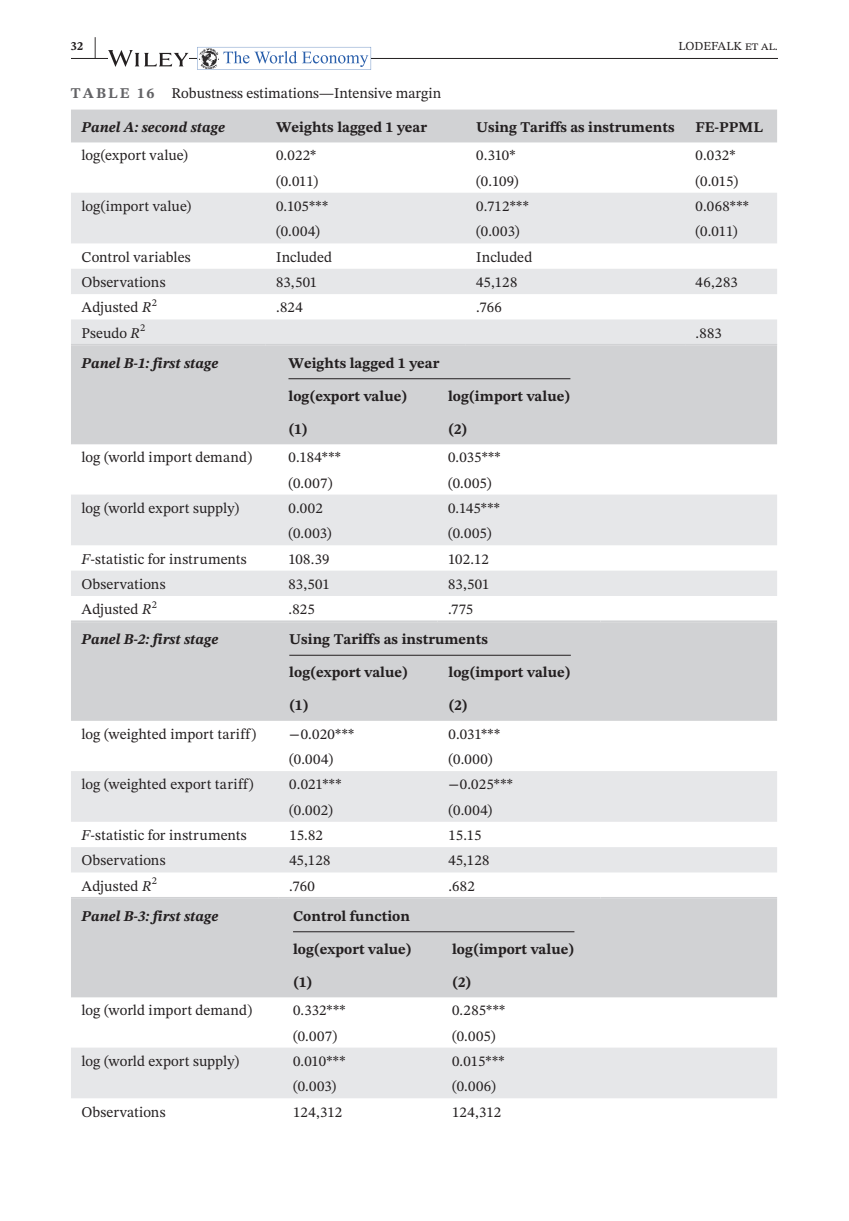
<style>
.page{position:relative;width:849px;height:1221px;background:#fff}
.page>*{position:absolute;margin:0;border:0;box-sizing:border-box;transform-origin:0 0}
.t1{font:14.88px "STIX Two Text";letter-spacing:.005em;color:#231f20}
.t2{font:700 14.88px "STIX Two Text";color:#231f20}
.t3{font:italic 700 14.88px "STIX Two Text";color:#231f20}
.t4{font:12.25px "STIX Two Text";color:#231f20}
.t5{font:700 12.25px "STIX Two Text";color:#231f20}
.s1{font-size:24.68px}
.s2{font-weight:700;color:#636366}
.s3{font-style:italic}
</style>
<div class="page">
<hr style="left:71px;top:58px;width:706px;height:1px;background:#231f20">
<svg style="left:108px;top:50px;width:80px;height:17px"></svg>
<svg style="left:197px;top:47px;width:174px;height:23px"></svg>
<img style="left:199px;top:48px;width:19px;height:20px">
<div style="left:71px;top:110px;width:705px;height:32px;background:#d1d2d4"></div>
<svg style="left:71px;top:193px;width:705px;height:151px;fill:#e6e7e9"></svg>
<hr style="left:71px;top:344px;width:194px;height:1px;background:#d1d2d4">
<hr style="left:265px;top:344px;width:200px;height:1px;background:#d1d2d4">
<hr style="left:465px;top:344px;width:220px;height:1px;background:#d1d2d4">
<hr style="left:685px;top:344px;width:91px;height:1px;background:#d1d2d4">
<div style="left:71px;top:345px;width:705px;height:99px;background:#d1d2d4"></div>
<svg style="left:71px;top:494px;width:705px;height:102px;fill:#e6e7e9"></svg>
<hr style="left:71px;top:620px;width:207px;height:2px;background:#d1d2d4">
<hr style="left:278px;top:620px;width:159px;height:2px;background:#d1d2d4">
<hr style="left:437px;top:620px;width:163px;height:2px;background:#d1d2d4">
<hr style="left:600px;top:620px;width:176px;height:2px;background:#d1d2d4">
<hr style="left:288px;top:378px;width:282px;height:1px;background:#231f20">
<div style="left:71px;top:622px;width:705px;height:98px;background:#d1d2d4"></div>
<svg style="left:71px;top:771px;width:705px;height:101px;fill:#e6e7e9"></svg>
<hr style="left:71px;top:896px;width:208px;height:2px;background:#d1d2d4">
<hr style="left:279px;top:896px;width:159px;height:2px;background:#d1d2d4">
<hr style="left:438px;top:896px;width:162px;height:2px;background:#d1d2d4">
<hr style="left:600px;top:896px;width:176px;height:2px;background:#d1d2d4">
<hr style="left:289px;top:654px;width:281px;height:1px;background:#231f20">
<div style="left:71px;top:898px;width:705px;height:99px;background:#d1d2d4"></div>
<div style="left:71px;top:1048px;width:705px;height:50px;background:#e6e7e9"></div>
<hr style="left:293px;top:931px;width:281px;height:1px;background:#231f20">
<p class="t5" style="left:71px;top:37px;width:27px">32 <span class="s1">|</span></p>
<p class="t4" style="left:678px;top:37px;width:101px">LODEFALK et al.</p>
<p class="t1" style="left:71px;top:83px;width:371px"><span class="s2">TABLE 16</span> Robustness estimations—Intensive margin</p>
<p class="t3" style="left:81px;top:116px;width:145px">Panel A: second stage</p>
<p class="t2" style="left:276px;top:116px;width:152px">Weights lagged 1 year</p>
<p class="t2" style="left:476px;top:116px;width:200px">Using Tariffs as instruments</p>
<p class="t2" style="left:695px;top:116px;width:69px">FE-PPML</p>
<p class="t1" style="left:81px;top:145px;width:108px">log(export value)</p>
<p class="t1" style="left:276px;top:145px;width:42px">0.022*</p>
<p class="t1" style="left:476px;top:145px;width:41px">0.310*</p>
<p class="t1" style="left:695px;top:145px;width:41px">0.032*</p>
<p class="t1" style="left:276px;top:170px;width:44px">(0.011)</p>
<p class="t1" style="left:476px;top:170px;width:44px">(0.109)</p>
<p class="t1" style="left:695px;top:170px;width:44px">(0.015)</p>
<p class="t1" style="left:81px;top:195px;width:111px">log(import value)</p>
<p class="t1" style="left:276px;top:195px;width:54px">0.105***</p>
<p class="t1" style="left:476px;top:195px;width:54px">0.712***</p>
<p class="t1" style="left:695px;top:195px;width:55px">0.068***</p>
<p class="t1" style="left:276px;top:221px;width:45px">(0.004)</p>
<p class="t1" style="left:476px;top:221px;width:45px">(0.003)</p>
<p class="t1" style="left:695px;top:221px;width:44px">(0.011)</p>
<p class="t1" style="left:81px;top:246px;width:111px">Control variables</p>
<p class="t1" style="left:276px;top:246px;width:58px">Included</p>
<p class="t1" style="left:476px;top:246px;width:58px">Included</p>
<p class="t1" style="left:81px;top:271px;width:86px">Observations</p>
<p class="t1" style="left:276px;top:271px;width:43px">83,501</p>
<p class="t1" style="left:476px;top:271px;width:43px">45,128</p>
<p class="t1" style="left:695px;top:271px;width:44px">46,283</p>
<p class="t1" style="left:81px;top:297px;width:77px">Adjusted <span class="s3">R</span><sup>2</sup></p>
<p class="t1" style="left:276px;top:297px;width:28px">.824</p>
<p class="t1" style="left:476px;top:297px;width:27px">.766</p>
<p class="t1" style="left:81px;top:322px;width:65px">Pseudo <span class="s3">R</span><sup>2</sup></p>
<p class="t1" style="left:695px;top:322px;width:28px">.883</p>
<p class="t3" style="left:81px;top:352px;width:138px">Panel B-1: first stage</p>
<p class="t2" style="left:288px;top:352px;width:152px">Weights lagged 1 year</p>
<p class="t2" style="left:288px;top:385px;width:120px">log(export value)</p>
<p class="t2" style="left:448px;top:385px;width:124px">log(import value)</p>
<p class="t2" style="left:288px;top:418px;width:21px">(1)</p>
<p class="t2" style="left:448px;top:418px;width:21px">(2)</p>
<p class="t1" style="left:81px;top:446px;width:172px">log (world import demand)</p>
<p class="t1" style="left:288px;top:446px;width:54px">0.184***</p>
<p class="t1" style="left:448px;top:446px;width:54px">0.035***</p>
<p class="t1" style="left:288px;top:472px;width:46px">(0.007)</p>
<p class="t1" style="left:448px;top:472px;width:45px">(0.005)</p>
<p class="t1" style="left:81px;top:497px;width:159px">log (world export supply)</p>
<p class="t1" style="left:288px;top:497px;width:36px">0.002</p>
<p class="t1" style="left:448px;top:497px;width:53px">0.145***</p>
<p class="t1" style="left:288px;top:522px;width:45px">(0.003)</p>
<p class="t1" style="left:448px;top:522px;width:45px">(0.005)</p>
<p class="t1" style="left:81px;top:548px;width:167px"><span class="s3">F</span>-statistic for instruments</p>
<p class="t1" style="left:288px;top:548px;width:43px">108.39</p>
<p class="t1" style="left:448px;top:548px;width:42px">102.12</p>
<p class="t1" style="left:81px;top:573px;width:86px">Observations</p>
<p class="t1" style="left:288px;top:573px;width:43px">83,501</p>
<p class="t1" style="left:448px;top:573px;width:43px">83,501</p>
<p class="t1" style="left:81px;top:598px;width:77px">Adjusted <span class="s3">R</span><sup>2</sup></p>
<p class="t1" style="left:288px;top:598px;width:28px">.825</p>
<p class="t1" style="left:448px;top:598px;width:27px">.775</p>
<p class="t3" style="left:81px;top:628px;width:138px">Panel B-2: first stage</p>
<p class="t2" style="left:289px;top:628px;width:200px">Using Tariffs as instruments</p>
<p class="t2" style="left:289px;top:661px;width:120px">log(export value)</p>
<p class="t2" style="left:448px;top:661px;width:124px">log(import value)</p>
<p class="t2" style="left:289px;top:694px;width:21px">(1)</p>
<p class="t2" style="left:448px;top:694px;width:21px">(2)</p>
<p class="t1" style="left:81px;top:723px;width:176px">log (weighted import tariff)</p>
<p class="t1" style="left:289px;top:723px;width:66px">−0.020***</p>
<p class="t1" style="left:448px;top:723px;width:53px">0.031***</p>
<p class="t1" style="left:289px;top:748px;width:45px">(0.004)</p>
<p class="t1" style="left:448px;top:748px;width:45px">(0.000)</p>
<p class="t1" style="left:81px;top:773px;width:174px">log (weighted export tariff)</p>
<p class="t1" style="left:289px;top:773px;width:54px">0.021***</p>
<p class="t1" style="left:448px;top:773px;width:66px">−0.025***</p>
<p class="t1" style="left:289px;top:799px;width:45px">(0.002)</p>
<p class="t1" style="left:448px;top:799px;width:45px">(0.004)</p>
<p class="t1" style="left:81px;top:824px;width:167px"><span class="s3">F</span>-statistic for instruments</p>
<p class="t1" style="left:289px;top:824px;width:35px">15.82</p>
<p class="t1" style="left:448px;top:824px;width:35px">15.15</p>
<p class="t1" style="left:81px;top:849px;width:86px">Observations</p>
<p class="t1" style="left:289px;top:849px;width:43px">45,128</p>
<p class="t1" style="left:448px;top:849px;width:43px">45,128</p>
<p class="t1" style="left:81px;top:875px;width:77px">Adjusted <span class="s3">R</span><sup>2</sup></p>
<p class="t1" style="left:289px;top:875px;width:27px">.760</p>
<p class="t1" style="left:448px;top:875px;width:28px">.682</p>
<p class="t3" style="left:81px;top:905px;width:138px">Panel B-3: first stage</p>
<p class="t2" style="left:293px;top:905px;width:118px">Control function</p>
<p class="t2" style="left:293px;top:938px;width:120px">log(export value)</p>
<p class="t2" style="left:452px;top:938px;width:124px">log(import value)</p>
<p class="t2" style="left:293px;top:970px;width:21px">(1)</p>
<p class="t2" style="left:452px;top:970px;width:21px">(2)</p>
<p class="t1" style="left:81px;top:999px;width:172px">log (world import demand)</p>
<p class="t1" style="left:293px;top:999px;width:54px">0.332***</p>
<p class="t1" style="left:452px;top:999px;width:55px">0.285***</p>
<p class="t1" style="left:293px;top:1024px;width:46px">(0.007)</p>
<p class="t1" style="left:452px;top:1024px;width:45px">(0.005)</p>
<p class="t1" style="left:81px;top:1050px;width:159px">log (world export supply)</p>
<p class="t1" style="left:293px;top:1050px;width:54px">0.010***</p>
<p class="t1" style="left:452px;top:1050px;width:54px">0.015***</p>
<p class="t1" style="left:293px;top:1075px;width:45px">(0.003)</p>
<p class="t1" style="left:452px;top:1075px;width:45px">(0.006)</p>
<p class="t1" style="left:81px;top:1100px;width:86px">Observations</p>
<p class="t1" style="left:293px;top:1100px;width:51px">124,312</p>
<p class="t1" style="left:452px;top:1100px;width:51px">124,312</p>
</div>
